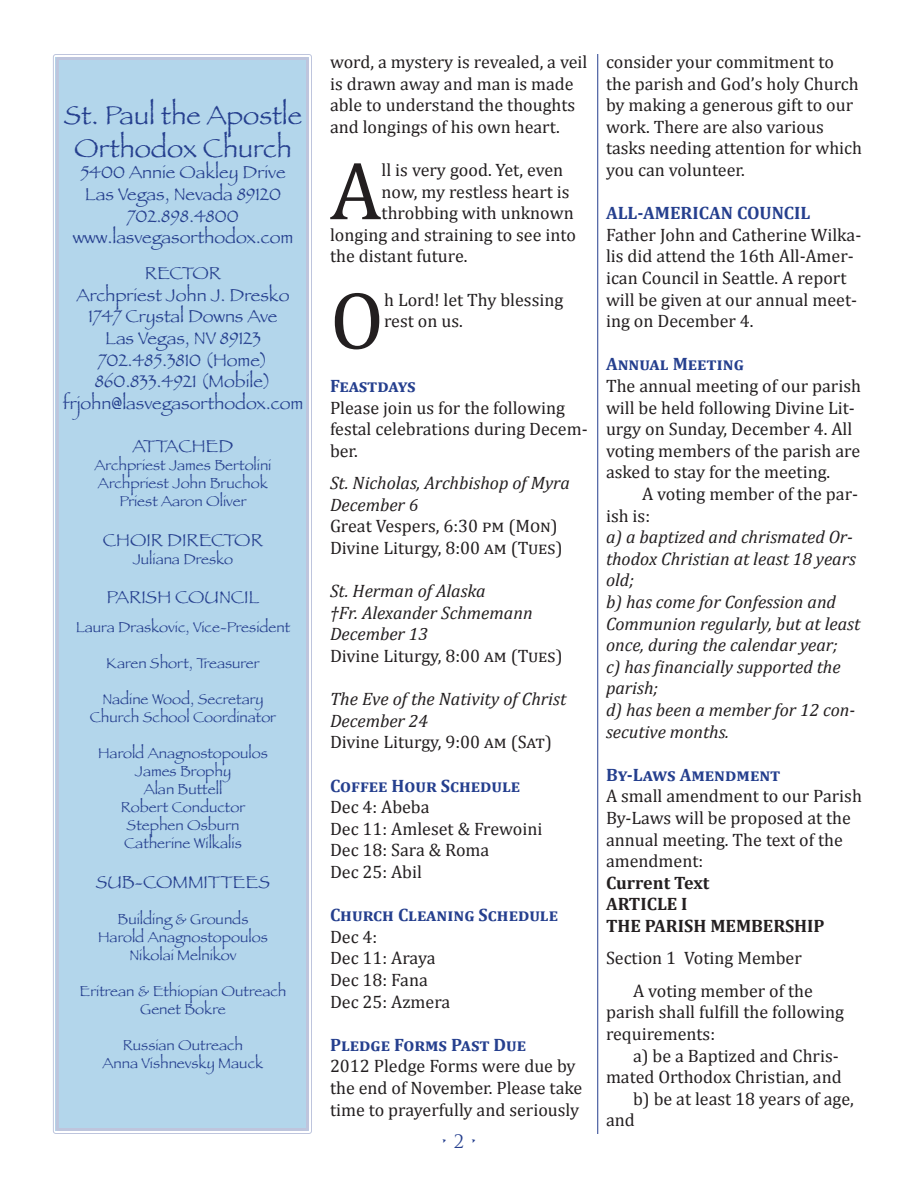
<style>
.page{position:relative;width:918px;height:1188px;background:#fff}
.page>*{position:absolute;margin:0;border:0;box-sizing:border-box;transform-origin:0 0}
.t1{font:82.8px "Cambria";color:#231f20}
.t2{font:27px "Papyrus";color:#253f8e}
.t3{font:18px/21.6px "Cambria";color:#231f20}
.t4{font:italic 18px/21.6px "Cambria";color:#231f20}
.t5{font:18px "Papyrus";color:#253f8e}
.t6{font:700 18px "Cambria";color:#253f8e}
.t7{font:700 18px "Cambria";color:#231f20}
.t8{font:18px "Trajan Pro";color:#253f8e}
.t9{font:15px "Papyrus";color:#253f8e}
</style>
<div class="page">
<div style="left:56px;top:57px;width:253px;height:1074px;background:#b3d6eb"></div>
<hr style="left:597px;top:54px;width:1px;height:1080px;background:#253f8e">
<p class="t2" style="left:64px;top:99px;width:240px">St. Paul the Apostle</p>
<p class="t2" style="left:74px;top:132px;width:219px">Orthodox Church</p>
<p class="t5" style="left:80px;top:162px;width:207px">5400 Annie Oakley Drive</p>
<p class="t5" style="left:85px;top:183px;width:198px">Las Vegas, Nevada 89120</p>
<p class="t5" style="left:127px;top:205px;width:113px">702.898.4800</p>
<p class="t5" style="left:73px;top:226px;width:222px">www.lasvegasorthodox.com</p>
<p class="t5" style="left:145px;top:262px;width:78px">RECTOR</p>
<p class="t5" style="left:77px;top:284px;width:214px">Archpriest John J. Dresko</p>
<p class="t5" style="left:89px;top:306px;width:190px">1747 Crystal Downs Ave</p>
<p class="t5" style="left:105px;top:327px;width:157px">Las Vegas, NV 89123</p>
<p class="t5" style="left:98px;top:349px;width:171px">702.485.3810 (Home)</p>
<p class="t5" style="left:95px;top:370px;width:177px">860.833.4921 (Mobile)</p>
<p class="t5" style="left:63px;top:392px;width:242px">frjohn@lasvegasorthodox.com</p>
<p class="t5" style="left:132px;top:435px;width:102px">ATTACHED</p>
<p class="t9" style="left:95px;top:456px;width:178px">Archpriest James Bertolini</p>
<p class="t9" style="left:98px;top:474px;width:172px">Archpriest John Bruchok</p>
<p class="t9" style="left:119px;top:492px;width:129px">Priest Aaron Oliver</p>
<p class="t5" style="left:103px;top:529px;width:162px">CHOIR DIRECTOR</p>
<p class="t9" style="left:133px;top:550px;width:102px">Juliana Dresko</p>
<p class="t5" style="left:107px;top:586px;width:154px">PARISH COUNCIL</p>
<p class="t9" style="left:76px;top:618px;width:216px">Laura Draskovic, Vice-President</p>
<p class="t9" style="left:106px;top:654px;width:155px">Karen Short, Treasurer</p>
<p class="t9" style="left:102px;top:690px;width:163px">Nadine Wood, Secretary</p>
<p class="t9" style="left:90px;top:708px;width:188px">Church School Coordinator</p>
<p class="t9" style="left:98px;top:744px;width:171px">Harold Anagnostopoulos</p>
<p class="t9" style="left:135px;top:762px;width:98px">James Brophy</p>
<p class="t9" style="left:144px;top:780px;width:80px">Alan Buttell</p>
<p class="t9" style="left:121px;top:798px;width:126px">Robert Conductor</p>
<p class="t9" style="left:127px;top:816px;width:114px">Stephen Osburn</p>
<p class="t9" style="left:124px;top:834px;width:119px">Catherine Wilkalis</p>
<p class="t5" style="left:96px;top:871px;width:176px">SUB-COMMITTEES</p>
<p class="t9" style="left:118px;top:910px;width:132px">Building &amp; Grounds</p>
<p class="t9" style="left:98px;top:928px;width:171px">Harold Anagnostopoulos</p>
<p class="t9" style="left:129px;top:946px;width:109px">Nikolai Melnikov</p>
<p class="t9" style="left:80px;top:982px;width:208px">Eritrean &amp; Ethiopian Outreach</p>
<p class="t9" style="left:140px;top:1000px;width:87px">Genet Bokre</p>
<p class="t9" style="left:123px;top:1036px;width:122px">Russian Outreach</p>
<p class="t9" style="left:103px;top:1054px;width:162px">Anna Vishnevsky Mauck</p>
<p class="t3" style="left:330px;top:51px;width:259px">word, a mystery is revealed, a veil is drawn away and man is made able to understand the thoughts and longings of his own heart.</p>
<p class="t1" style="left:330px;top:142px;width:53px">A</p>
<p class="t3" style="left:382px;top:159px;width:183px">ll is very good. Yet, even</p>
<p class="t3" style="left:382px;top:181px;width:190px">now, my restless heart is</p>
<p class="t3" style="left:382px;top:202px;width:194px">throbbing with unknown</p>
<p class="t3" style="left:330px;top:224px;width:248px">longing and straining to see into</p>
<p class="t3" style="left:330px;top:245px;width:139px">the distant future.</p>
<p class="t1" style="left:330px;top:272px;width:56px">O</p>
<p class="t3" style="left:384px;top:289px;width:181px">h Lord! let Thy blessing rest on us.</p>
<p class="t6" style="left:330px;top:375px;width:87px">Feastdays</p>
<p class="t3" style="left:330px;top:397px;width:259px">Please join us for the following festal celebrations during Decem&shy;ber.</p>
<p class="t4" style="left:330px;top:472px;width:241px">St. Nicholas, Archbishop of Myra</p>
<p class="t4" style="left:330px;top:493px;width:90px">December 6</p>
<p class="t3" style="left:330px;top:515px;width:229px">Great Vespers, 6:30 pm (Mon)</p>
<p class="t3" style="left:330px;top:537px;width:234px">Divine Liturgy, 8:00 am (Tues)</p>
<p class="t4" style="left:330px;top:580px;width:157px">St. Herman of Alaska</p>
<p class="t4" style="left:330px;top:601px;width:204px">†Fr. Alexander Schmemann</p>
<p class="t4" style="left:330px;top:623px;width:99px">December 13</p>
<p class="t3" style="left:330px;top:645px;width:234px">Divine Liturgy, 8:00 am (Tues)</p>
<p class="t4" style="left:330px;top:688px;width:238px">The Eve of the Nativity of Christ</p>
<p class="t4" style="left:330px;top:709px;width:99px">December 24</p>
<p class="t3" style="left:330px;top:731px;width:223px">Divine Liturgy, 9:00 am (Sat)</p>
<p class="t6" style="left:330px;top:775px;width:192px">Coffee Hour Schedule</p>
<p class="t3" style="left:330px;top:796px;width:101px">Dec 4: Abeba</p>
<p class="t3" style="left:330px;top:818px;width:214px">Dec 11: Amleset &amp; Frewoini</p>
<p class="t3" style="left:330px;top:839px;width:161px">Dec 18: Sara &amp; Roma</p>
<p class="t3" style="left:330px;top:861px;width:94px">Dec 25: Abil</p>
<p class="t6" style="left:330px;top:904px;width:230px">Church Cleaning Schedule</p>
<p class="t3" style="left:330px;top:926px;width:49px">Dec 4:</p>
<p class="t3" style="left:330px;top:947px;width:107px">Dec 11: Araya</p>
<p class="t3" style="left:330px;top:969px;width:99px">Dec 18: Fana</p>
<p class="t3" style="left:330px;top:991px;width:122px">Dec 25: Azmera</p>
<p class="t6" style="left:330px;top:1034px;width:198px">Pledge Forms Past Due</p>
<p class="t3" style="left:330px;top:1055px;width:254px">2012 Pledge Forms were due by the end of November. Please take time to prayerfully and seriously</p>
<p class="t8" style="left:440px;top:1130px;width:39px">• 2 •</p>
<p class="t3" style="left:606px;top:51px;width:258px">consider your commitment to the parish and God’s holy Church by making a generous gift to our work. There are also various tasks needing attention for which you can volunteer.</p>
<p class="t6" style="left:606px;top:202px;width:206px">ALL-AMERICAN COUNCIL</p>
<p class="t3" style="left:606px;top:224px;width:257px">Father John and Catherine Wilka&shy;lis did attend the 16th All-Amer&shy;ican Council in Seattle. A report will be given at our annual meet&shy;ing on December 4.</p>
<p class="t6" style="left:606px;top:353px;width:139px">Annual Meeting</p>
<p class="t3" style="left:606px;top:375px;width:257px">The annual meeting of our parish will be held following Divine Lit&shy;urgy on Sunday, December 4. All voting members of the parish are asked to stay for the meeting.</p>
<p class="t3" style="left:606px;top:483px;width:254px;text-indent:36px">A voting member of the par&shy;ish is:</p>
<p class="t4" style="left:606px;top:526px;width:251px">a) a baptized and chrismated Or&shy;thodox Christian at least 18 years old;</p>
<p class="t4" style="left:606px;top:591px;width:256px">b) has come for Confession and<br>Communion regularly, but at least once, during the calendar year;</p>
<p class="t4" style="left:606px;top:655px;width:236px">c) has financially supported the parish;</p>
<p class="t4" style="left:606px;top:699px;width:251px">d) has been a member for 12 con&shy;secutive months.</p>
<p class="t6" style="left:606px;top:764px;width:176px">By-Laws Amendment</p>
<p class="t3" style="left:606px;top:785px;width:257px">A small amendment to our Parish<br>By-Laws will be proposed at the annual meeting. The text of the amendment:</p>
<p class="t7" style="left:606px;top:872px;width:105px">Current Text</p>
<p class="t7" style="left:606px;top:893px;width:83px">ARTICLE I</p>
<p class="t7" style="left:606px;top:915px;width:220px">THE PARISH MEMBERSHIP</p>
<p class="t3" style="left:606px;top:947px;width:197px">Section 1 Voting Member</p>
<p class="t3" style="left:606px;top:980px;width:240px;text-indent:27px">A voting member of the parish shall fulfill the following requirements:</p>
<p class="t3" style="left:606px;top:1045px;width:237px;text-align:right">a) be a Baptized and Chris&shy;mated Orthodox Christian, and</p>
<p class="t3" style="left:606px;top:1088px;width:249px;text-indent:27px">b) be at least 18 years of age, and</p>
</div>
